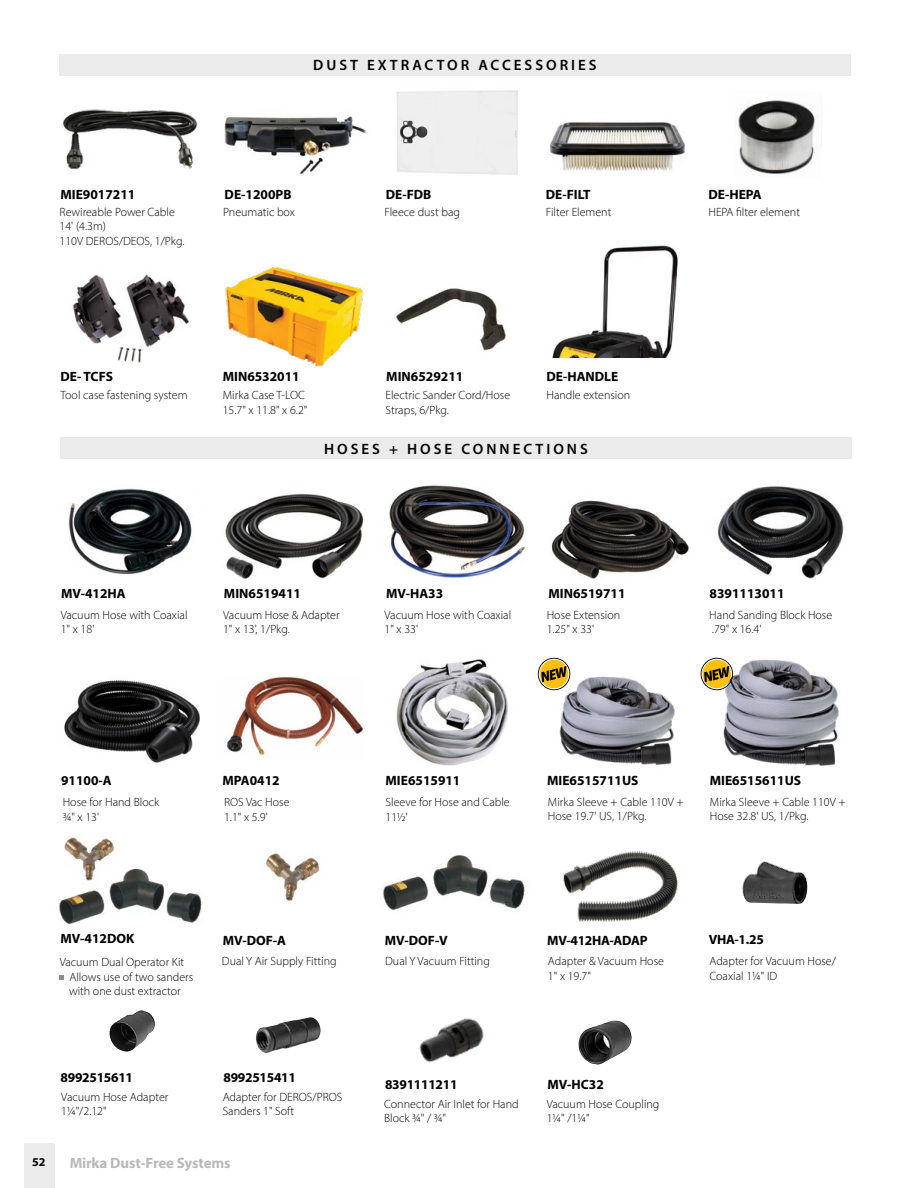
<style>
.page{position:relative;width:918px;height:1188px;background:#fff}
.page>*{position:absolute;margin:0;border:0;box-sizing:border-box;transform-origin:0 0}
.t1{font:600 15px "Myriad Pro";letter-spacing:.2em;color:#000}
.t2{font:700 15px "Myriad Pro";letter-spacing:-.01em;color:#8a8c8e}
.t3{font:700 13.5px "Myriad Pro";color:#000}
.t4{font:700 13.5px "Myriad Pro";letter-spacing:-.02em;color:#000}
.t5{font:300 12px/14.4px "Myriad Pro";color:#000}
.t6{font:700 12px "Myriad Pro";color:#000}
</style>
<div class="page">
<div style="left:24px;top:1144px;width:30px;height:44px;background:#ebebec"></div>
<img style="left:59px;top:837px;width:143px;height:88px">
<img style="left:723px;top:659px;width:116px;height:107px">
<img style="left:389px;top:485px;width:136px;height:93px">
<img style="left:68px;top:488px;width:124px;height:86px">
<img style="left:551px;top:500px;width:138px;height:79px">
<div style="left:60px;top:437px;width:792px;height:22px;background:#ebebec"></div>
<img style="left:549px;top:122px;width:136px;height:49px">
<img style="left:72px;top:274px;width:117px;height:89px">
<div style="left:59px;top:54px;width:791px;height:22px;background:#ebebec"></div>
<img style="left:738px;top:100px;width:84px;height:75px">
<img style="left:224px;top:116px;width:143px;height:59px">
<img style="left:552px;top:245px;width:126px;height:113px">
<img style="left:396px;top:90px;width:122px;height:85px">
<img style="left:225px;top:267px;width:139px;height:100px">
<svg style="left:700px;top:657px;width:34px;height:34px"></svg>
<img style="left:63px;top:109px;width:135px;height:61px">
<img style="left:559px;top:676px;width:116px;height:89px">
<svg style="left:537px;top:657px;width:34px;height:34px"></svg>
<img style="left:396px;top:659px;width:112px;height:107px">
<img style="left:225px;top:493px;width:139px;height:86px">
<img style="left:395px;top:288px;width:111px;height:63px">
<img style="left:265px;top:853px;width:55px;height:49px">
<img style="left:383px;top:854px;width:142px;height:57px">
<img style="left:578px;top:1021px;width:54px;height:44px">
<img style="left:563px;top:851px;width:115px;height:71px">
<img style="left:742px;top:861px;width:65px;height:43px">
<img style="left:109px;top:1010px;width:46px;height:42px">
<img style="left:256px;top:1017px;width:65px;height:37px">
<img style="left:419px;top:1018px;width:65px;height:45px">
<svg style="left:60px;top:975px;width:4px;height:5px"></svg>
<img style="left:717px;top:486px;width:127px;height:93px">
<img style="left:226px;top:677px;width:137px;height:79px">
<img style="left:64px;top:680px;width:136px;height:83px">
<p class="t1" style="left:313px;top:56px;width:285px">DUST EXTRACTOR ACCESSORIES</p>
<p class="t3" style="left:60px;top:185px;width:76px">MIE9017211</p>
<p class="t5" style="left:60px;top:205px;width:126px">Rewireable Power Cable<br>14' (4.3m)<br>110V DEROS/DEOS, 1/Pkg.</p>
<p class="t3" style="left:225px;top:185px;width:68px">DE-1200PB</p>
<p class="t5" style="left:223px;top:205px;width:73px">Pneumatic box</p>
<p class="t3" style="left:386px;top:185px;width:47px">DE-FDB</p>
<p class="t5" style="left:384px;top:205px;width:77px">Fleece dust bag</p>
<p class="t3" style="left:546px;top:185px;width:46px">DE-FILT</p>
<p class="t5" style="left:546px;top:205px;width:67px">Filter Element</p>
<p class="t3" style="left:60px;top:368px;width:54px">DE- TCFS</p>
<p class="t5" style="left:60px;top:388px;width:129px">Tool case fastening system</p>
<p class="t3" style="left:223px;top:368px;width:79px">MIN6532011</p>
<p class="t5" style="left:223px;top:388px;width:86px">Mirka Case T-LOC<br>15.7" x 11.8" x 6.2"</p>
<p class="t3" style="left:386px;top:368px;width:79px">MIN6529211</p>
<p class="t3" style="left:546px;top:368px;width:73px">DE-HANDLE</p>
<p class="t5" style="left:385px;top:388px;width:126px">Electric Sander Cord/Hose</p>
<p class="t5" style="left:546px;top:388px;width:85px">Handle extension</p>
<p class="t5" style="left:385px;top:402px;width:65px">Straps, 6/Pkg.</p>
<p class="t1" style="left:324px;top:439px;width:265px">HOSES + HOSE CONNECTIONS</p>
<p class="t3" style="left:708px;top:185px;width:55px">DE-HEPA</p>
<p class="t5" style="left:708px;top:205px;width:93px">HEPA filter element</p>
<p class="t3" style="left:61px;top:584px;width:66px">MV-412HA</p>
<p class="t3" style="left:386px;top:585px;width:59px">MV-HA33</p>
<p class="t3" style="left:224px;top:585px;width:79px">MIN6519411</p>
<p class="t3" style="left:548px;top:585px;width:79px">MIN6519711</p>
<p class="t3" style="left:710px;top:585px;width:76px">8391113011</p>
<p class="t5" style="left:61px;top:608px;width:128px">Vacuum Hose with Coaxial<br>1" x 18'</p>
<p class="t5" style="left:223px;top:608px;width:118px">Vacuum Hose &amp; Adapter<br>1" x 13', 1/Pkg.</p>
<p class="t5" style="left:384px;top:608px;width:128px">Vacuum Hose with Coaxial<br>1" x 33'</p>
<p class="t5" style="left:547px;top:608px;width:75px">Hose Extension<br>1.25" x 33'</p>
<p class="t5" style="left:709px;top:608px;width:124px">Hand Sanding Block Hose .79" x 16.4'</p>
<p class="t3" style="left:61px;top:771px;width:52px">91100-A</p>
<p class="t3" style="left:222px;top:771px;width:59px">MPA0412</p>
<p class="t3" style="left:547px;top:771px;width:93px">MIE6515711US</p>
<p class="t3" style="left:710px;top:771px;width:93px">MIE6515611US</p>
<p class="t3" style="left:386px;top:771px;width:76px">MIE6515911</p>
<p class="t5" style="left:386px;top:794px;width:126px;line-height:15px">Sleeve for Hose and Cable<br>111/2'</p>
<p class="t5" style="left:63px;top:794px;width:98px;line-height:15px">Hose for Hand Block<br>3/4" x 13'</p>
<p class="t5" style="left:548px;top:795px;width:137px">Mirka Sleeve + Cable 110V +<br>Hose 19.7' US, 1/Pkg.</p>
<p class="t5" style="left:710px;top:795px;width:137px">Mirka Sleeve + Cable 110V +<br>Hose 32.8' US, 1/Pkg.</p>
<p class="t5" style="left:224px;top:794px;width:67px;line-height:15px">ROS Vac Hose<br>1.1" x 5.9'</p>
<p class="t3" style="left:61px;top:930px;width:75px">MV-412DOK</p>
<p class="t3" style="left:223px;top:931px;width:65px">MV-DOF-A</p>
<p class="t5" style="left:222px;top:954px;width:116px">Dual Y Air Supply Fitting</p>
<p class="t5" style="left:69px;top:954px;width:125px;line-height:15px;text-indent:-10px">Vacuum Dual Operator Kit<br>Allows use of two sanders</p>
<p class="t5" style="left:69px;top:983px;width:113px">with one dust extractor</p>
<p class="t3" style="left:385px;top:931px;width:64px">MV-DOF-V</p>
<p class="t5" style="left:385px;top:954px;width:106px">Dual Y Vacuum Fitting</p>
<p class="t4" style="left:547px;top:931px;width:102px">MV-412HA-ADAP</p>
<p class="t5" style="left:548px;top:954px;width:118px">Adapter &amp; Vacuum Hose<br>1" x 19.7"</p>
<p class="t4" style="left:61px;top:1069px;width:74px">8992515611</p>
<p class="t5" style="left:61px;top:1090px;width:109px">Vacuum Hose Adapter<br>11/4"/2.12"</p>
<p class="t4" style="left:224px;top:1069px;width:74px">8992515411</p>
<p class="t4" style="left:385px;top:1076px;width:74px">8391111211</p>
<p class="t5" style="left:223px;top:1090px;width:121px">Adapter for DEROS/PROS<br>Sanders 1" Soft</p>
<p class="t5" style="left:384px;top:1097px;width:136px">Connector Air Inlet for Hand<br>Block 3/4" / 3/4"</p>
<p class="t6" style="left:32px;top:1154px;width:15px">52</p>
<p class="t2" style="left:69px;top:1153px;width:163px">Mirka Dust-Free Systems</p>
<p class="t3" style="left:548px;top:1076px;width:58px">MV-HC32</p>
<p class="t5" style="left:547px;top:1097px;width:114px">Vacuum Hose Coupling<br>11/4" /11/4"</p>
<p class="t3" style="left:709px;top:931px;width:57px">VHA-1.25</p>
<p class="t5" style="left:710px;top:954px;width:125px">Adapter for Vacuum Hose/<br>Coaxial 11/4" ID</p>
</div>
